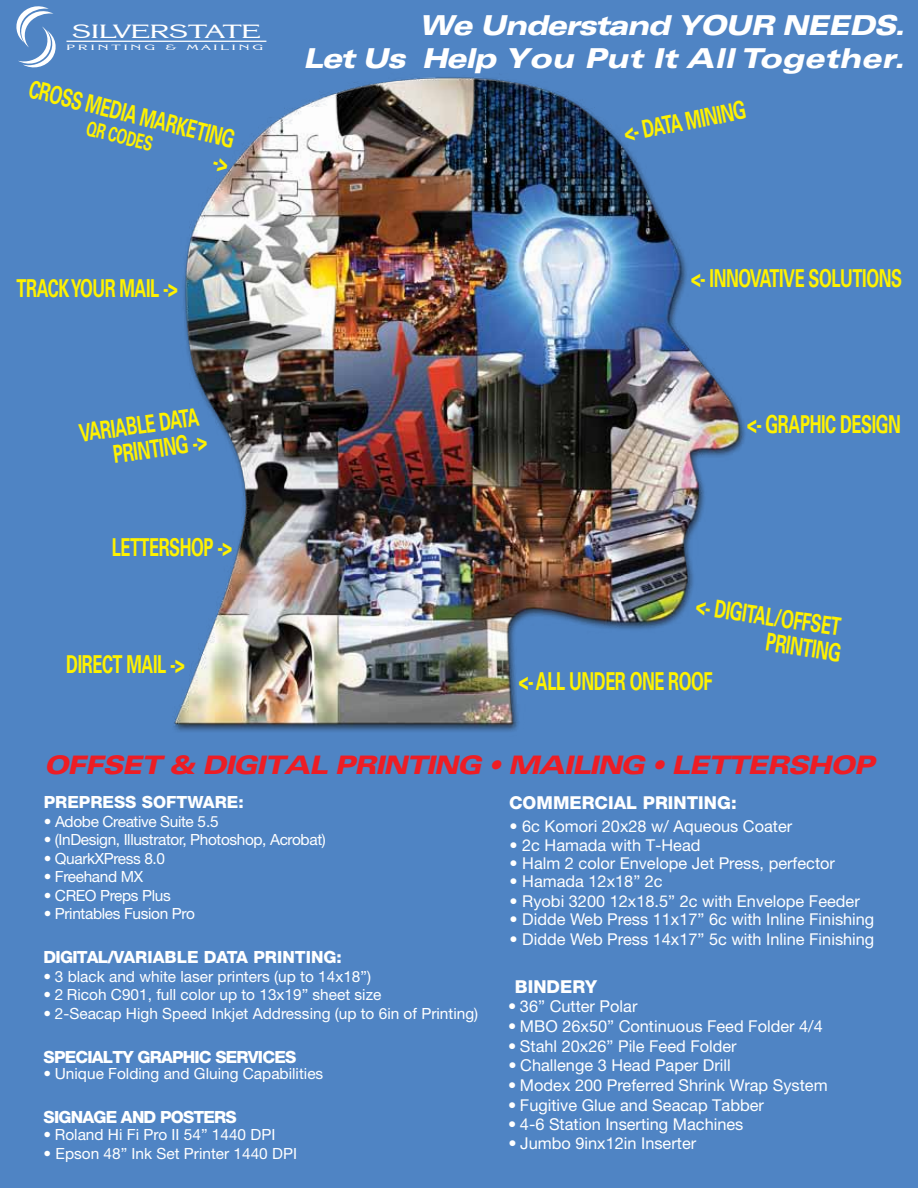
<style>
.page{position:relative;width:918px;height:1188px;background:#4f84c4}
.page>*{position:absolute;margin:0;border:0;box-sizing:border-box;transform-origin:0 0}
.t1{font:italic 900 expanded 27.45px/33px "Univers LT Std";letter-spacing:-.055em;color:#fff;text-align:right}
.t2{font:italic 900 expanded 25.5px "Univers LT Std";letter-spacing:-.055em;color:#ed1d24}
.t3{font:700 24.6px/25.7px "Univers LT Std";letter-spacing:-.025em;color:#fff200;text-align:right;scale:.67 1}
.t4{font:700 20.25px "Univers LT Std";color:#fff200;scale:.67 1}
.t5{font:19.05px "Korinna IT Cby BT";color:#fff;scale:1.65 1}
.t6{font:800 17.85px "Helvetica Neue LT Std";color:#fff}
.t7{font:800 16.8px "Helvetica Neue LT Std";color:#fff}
.t8{font:800 16.8px "Helvetica Neue LT Std";letter-spacing:-.05em;color:#fff}
.t9{font:16.35px "Helvetica Neue LT Std";color:#fff}
.t10{font:15.45px "Helvetica Neue LT Std";color:#fff}
.t11{font:15.45px "Helvetica Neue LT Std";letter-spacing:-.025em;color:#fff}
.t12{font:7.5px "Korinna IT Cby BT";letter-spacing:.2em;color:#fff;scale:2.02 1}
</style>
<div class="page">
<img style="left:174px;top:77px;width:571px;height:655px">
<svg style="left:16px;top:6px;width:40px;height:62px"></svg>
<hr style="left:66px;top:41px;width:200px;height:1px;background:#fff">
<svg style="left:213px;top:158px;width:16px;height:15px"></svg>
<p class="t5" style="left:72px;top:20px;width:116px">SILVERSTATE</p>
<p class="t12" style="left:67px;top:43px;width:45px">PRINTING</p>
<p class="t12" style="left:166px;top:43px;width:7px">&amp;</p>
<p class="t12" style="left:187px;top:43px;width:40px">MAILING</p>
<h3 class="t3" style="left:32px;top:76px;width:317px;rotate:14deg">CROSS MEDIA MARKETING</h3>
<p class="t4" style="left:90px;top:116px;width:102px;rotate:14deg">QR CODES</p>
<h1 class="t1" style="left:303px;top:10px;width:603px">We Understand YOUR NEEDS.<br>Let Us Help You Put It All Together.</h1>
<h3 class="t3" style="left:622px;top:121px;width:186px;rotate:-11deg">&lt;- DATA MINING</h3>
<h3 class="t3" style="left:16px;top:276px;width:242px">TRACKYOUR MAIL -&gt;</h3>
<h3 class="t3" style="left:78px;top:421px;width:188px;rotate:-8deg">VARIABLE DATA<br>PRINTING -&gt;</h3>
<h3 class="t3" style="left:112px;top:535px;width:181px">LETTERSHOP -&gt;</h3>
<h3 class="t3" style="left:66px;top:651px;width:179px">DIRECT MAIL -&gt;</h3>
<h3 class="t3" style="left:691px;top:266px;width:317px">&lt;- INNOVATIVE SOLUTIONS</h3>
<h3 class="t3" style="left:747px;top:412px;width:231px">&lt;- GRAPHIC DESIGN</h3>
<h3 class="t3" style="left:698px;top:594px;width:225px;rotate:8deg">&lt;- DIGITAL/OFFSET<br>PRINTING</h3>
<h3 class="t3" style="left:519px;top:669px;width:291px">&lt;- ALL UNDER ONE ROOF</h3>
<h2 class="t2" style="left:44px;top:750px;width:832px">OFFSET &amp; DIGITAL PRINTING • MAILING • LETTERSHOP</h2>
<p class="t7" style="left:44px;top:792px;width:202px">PREPRESS SOFTWARE:</p>
<p class="t11" style="left:44px;top:812px;width:177px">• Adobe Creative Suite 5.5</p>
<p class="t11" style="left:44px;top:831px;width:284px">• (InDesign, Illustrator, Photoshop, Acrobat)</p>
<p class="t11" style="left:44px;top:849px;width:123px">• QuarkXPress 8.0</p>
<p class="t11" style="left:44px;top:868px;width:101px">• Freehand MX</p>
<p class="t11" style="left:44px;top:886px;width:129px">• CREO Preps Plus</p>
<p class="t11" style="left:44px;top:904px;width:153px">• Printables Fusion Pro</p>
<p class="t7" style="left:44px;top:947px;width:300px">DIGITAL/VARIABLE DATA PRINTING:</p>
<p class="t10" style="left:44px;top:967px;width:329px">• 3 black and white laser printers (up to 14x18”)</p>
<p class="t10" style="left:44px;top:985px;width:339px">• 2 Ricoh C901, full color up to 13x19” sheet size</p>
<p class="t10" style="left:44px;top:1004px;width:436px">• 2-Seacap High Speed Inkjet Addressing (up to 6in of Printing)</p>
<p class="t8" style="left:44px;top:1047px;width:254px">SPECIALTY GRAPHIC SERVICES</p>
<p class="t10" style="left:44px;top:1065px;width:281px">• Unique Folding and Gluing Capabilities</p>
<p class="t8" style="left:44px;top:1107px;width:195px">SIGNAGE AND POSTERS</p>
<p class="t10" style="left:44px;top:1125px;width:233px">• Roland Hi Fi Pro II 54” 1440 DPI</p>
<p class="t10" style="left:44px;top:1144px;width:255px">• Epson 48” Ink Set Printer 1440 DPI</p>
<p class="t6" style="left:509px;top:792px;width:229px">COMMERCIAL PRINTING:</p>
<p class="t9" style="left:510px;top:816px;width:284px">• 6c Komori 20x28 w/ Aqueous Coater</p>
<p class="t9" style="left:510px;top:835px;width:193px">• 2c Hamada with T-Head</p>
<p class="t9" style="left:510px;top:872px;width:155px">• Hamada 12x18” 2c</p>
<p class="t9" style="left:510px;top:891px;width:352px">• Ryobi 3200 12x18.5” 2c with Envelope Feeder</p>
<p class="t9" style="left:510px;top:853px;width:327px">• Halm 2 color Envelope Jet Press, perfector</p>
<p class="t9" style="left:510px;top:910px;width:366px">• Didde Web Press 11x17” 6c with Inline Finishing</p>
<p class="t9" style="left:510px;top:929px;width:366px">• Didde Web Press 14x17” 5c with Inline Finishing</p>
<p class="t6" style="left:515px;top:976px;width:84px">BINDERY</p>
<p class="t9" style="left:508px;top:997px;width:131px">• 36” Cutter Polar</p>
<p class="t9" style="left:508px;top:1017px;width:316px">• MBO 26x50” Continuous Feed Folder 4/4</p>
<p class="t9" style="left:508px;top:1036px;width:230px">• Stahl 20x26” Pile Feed Folder</p>
<p class="t9" style="left:508px;top:1075px;width:321px">• Modex 200 Preferred Shrink Wrap System</p>
<p class="t9" style="left:508px;top:1095px;width:257px">• Fugitive Glue and Seacap Tabber</p>
<p class="t9" style="left:508px;top:1115px;width:237px">• 4-6 Station Inserting Machines</p>
<p class="t9" style="left:508px;top:1055px;width:224px">• Challenge 3 Head Paper Drill</p>
<p class="t9" style="left:508px;top:1134px;width:189px">• Jumbo 9inx12in Inserter</p>
</div>
